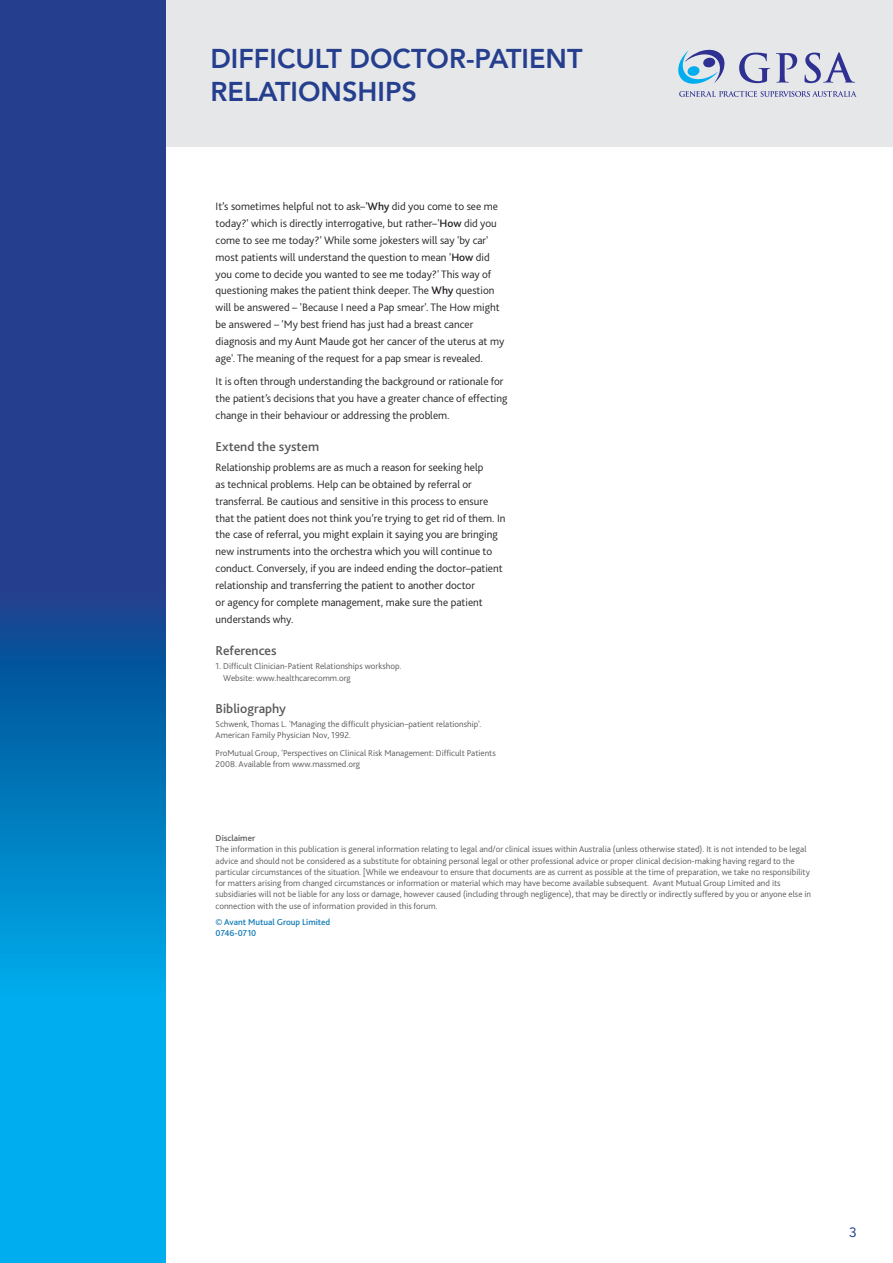
<style>
.page{position:relative;width:893px;height:1263px;background:#fff}
.page>*{position:absolute;margin:0;border:0;box-sizing:border-box;transform-origin:0 0}
.t1{font:800 27px/32.4px "Avenir";color:#253f8e}
.t2{font:500 13.5px "Bliss 2";color:#58595b}
.t3{font:13.5px "Avenir";color:#253f8e}
.t4{font:300 11.25px/16.8px "Bliss 2";color:#231f20}
.t5{font:300 9px/11.2px "Bliss 2";color:#58595b}
.t6{font:500 9px/10.8px "Bliss 2";color:#117ab6}
.t7{font:500 9px "Bliss 2";color:#58595b}
.s1{font-weight:500}
</style>
<div class="page">
<div style="left:152px;top:0;width:741px;height:147px;background:#e6e7e9"></div>
<svg style="left:0;top:0;width:166px;height:1263px;background:#1268b0"></svg>
<svg style="left:678px;top:50px;width:47px;height:34px"></svg>
<svg style="left:679px;top:91px;width:178px;height:6px"></svg>
<svg style="left:739px;top:53px;width:31px;height:30px"></svg>
<svg style="left:776px;top:53px;width:21px;height:30px"></svg>
<svg style="left:804px;top:52px;width:51px;height:31px"></svg>
<h1 class="t1" style="left:210px;top:43px;width:374px">DIFFICULT DOCTOR-PATIENT<br>RELATIONSHIPS</h1>
<p class="t4" style="left:216px;top:198px;width:290px">It’s sometimes helpful not to ask–'<span class="s1">Why</span> did you come to see me today?' which is directly interrogative, but rather–'<span class="s1">How</span> did you come to see me today?' While some jokesters will say 'by car' most patients will understand the question to mean '<span class="s1">How</span> did you come to decide you wanted to see me today?' This way of questioning makes the patient think deeper. The <span class="s1">Why</span> question will be answered – 'Because I need a Pap smear'. The How might be answered – 'My best friend has just had a breast cancer diagnosis and my Aunt Maude got her cancer of the uterus at my age'. The meaning of the request for a pap smear is revealed.</p>
<p class="t4" style="left:216px;top:373px;width:293px">It is often through understanding the background or rationale for the patient’s decisions that you have a greater chance of effecting change in their behaviour or addressing the problem.</p>
<p class="t2" style="left:216px;top:438px;width:105px">Extend the system</p>
<p class="t4" style="left:216px;top:459px;width:292px">Relationship problems are as much a reason for seeking help<br>as technical problems. Help can be obtained by referral or transferral. Be cautious and sensitive in this process to ensure that the patient does not think you’re trying to get rid of them. In the case of referral, you might explain it saying you are bringing new instruments into the orchestra which you will continue to conduct. Conversely, if you are indeed ending the doctor–patient relationship and transferring the patient to another doctor<br>or agency for complete management, make sure the patient understands why.</p>
<p class="t2" style="left:216px;top:642px;width:63px">References</p>
<p class="t5" style="left:223px;top:660px;width:180px;text-indent:-8px">1. Difficult Clinician-Patient Relationships workshop.<br>Website: www.healthcarecomm.org</p>
<p class="t2" style="left:216px;top:700px;width:72px">Bibliography</p>
<p class="t5" style="left:216px;top:718px;width:267px">Schwenk, Thomas L. 'Managing the difficult physician–patient relationship'.<br>American Family Physician Nov, 1992.</p>
<p class="t5" style="left:216px;top:747px;width:282px">ProMutual Group, 'Perspectives on Clinical Risk Management: Difficult Patients<br>2008. Available from www.massmed.org</p>
<p class="t7" style="left:216px;top:832px;width:41px">Disclaimer</p>
<p class="t5" style="left:216px;top:843px;width:597px">The information in this publication is general information relating to legal and/or clinical issues within Australia (unless otherwise stated). It is not intended to be legal advice and should not be considered as a substitute for obtaining personal legal or other professional advice or proper clinical decision-making having regard to the particular circumstances of the situation. [While we endeavour to ensure that documents are as current as possible at the time of preparation, we take no responsibility for matters arising from changed circumstances or information or material which may have become available subsequent. Avant Mutual Group Limited and its subsidiaries will not be liable for any loss or damage, however caused (including through negligence), that may be directly or indirectly suffered by you or anyone else in connection with the use of information provided in this forum.</p>
<p class="t6" style="left:216px;top:917px;width:116px">© Avant Mutual Group Limited<br>0746-0710</p>
<p class="t3" style="left:849px;top:1224px;width:9px">3</p>
</div>
